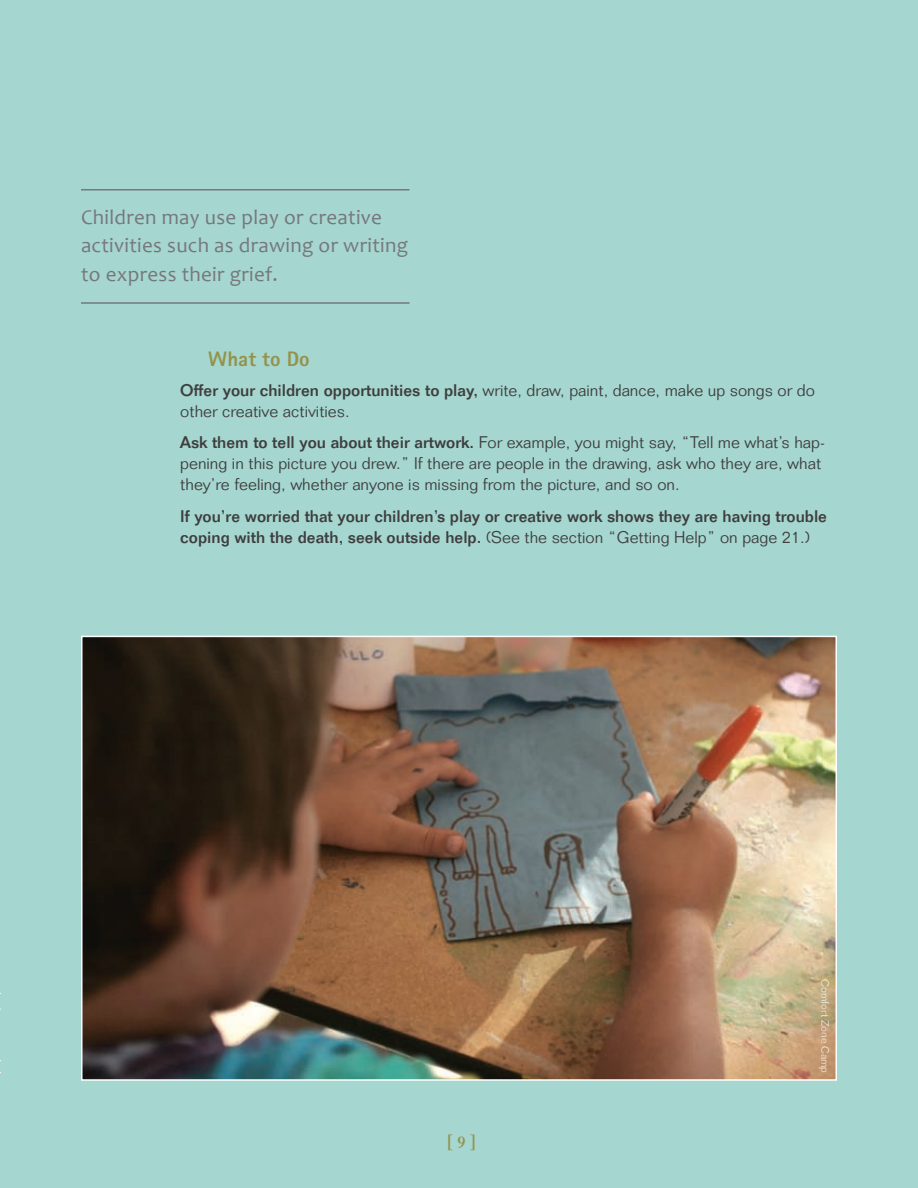
<style>
.page{position:relative;width:918px;height:1188px;background:#a5d6cf}
.page>*{position:absolute;margin:0;border:0;box-sizing:border-box;transform-origin:0 0}
.t1{font:21px/28.5px "Candara";letter-spacing:.015em;color:#76787b}
.t2{font:800 21px "Rotis Sans Serif";color:#94924b}
.t3{font:700 18px "Granjon";color:#94924b}
.t4{font:300 16.5px/21px "Folio";color:#3e3e3f}
.t5{font:500 16.5px/21px "Folio";color:#3e3e3f}
.t6{font:300 10.5px "Folio";color:#fff}
.s1{font-weight:500}
.s2{font-weight:300}
</style>
<div class="page">
<img style="left:84px;top:639px;width:750px;height:439px">
<div style="left:81px;top:636px;width:756px;height:445px;border:2px solid #fff"></div>
<hr style="left:81px;top:302px;width:329px;height:2px;background:#76787b">
<hr style="left:81px;top:189px;width:329px;height:1px;background:#76787b">
<p class="t1" style="left:81px;top:203px;width:329px">Children may use play or creative activities such as drawing or writing to express their grief.</p>
<p class="t2" style="left:208px;top:345px;width:103px">What to Do</p>
<p class="t4" style="left:180px;top:379px;width:636px"><span class="s1">Offer your children opportunities to play,</span> write, draw, paint, dance, make up songs or do other creative activities.</p>
<p class="t4" style="left:180px;top:432px;width:646px"><span class="s1">Ask them to tell you about their artwork.</span> For example, you might say, “Tell me what’s hap&shy;pening in this picture you drew.” If there are people in the drawing, ask who they are, what they’re feeling, whether anyone is missing from the picture, and so on.</p>
<p class="t5" style="left:180px;top:506px;width:648px">If you’re worried that your children’s play or creative work shows they are having trouble coping with the death, seek outside help. <span class="s2">(See the section “Getting Help” on page 21.)</span></p>
<p class="t3" style="left:446px;top:1131px;width:33px">[ 9 ]</p>
<p class="t6" style="left:831px;top:979px;width:95px;rotate:90deg">Comfort Zone Camp</p>
</div>
